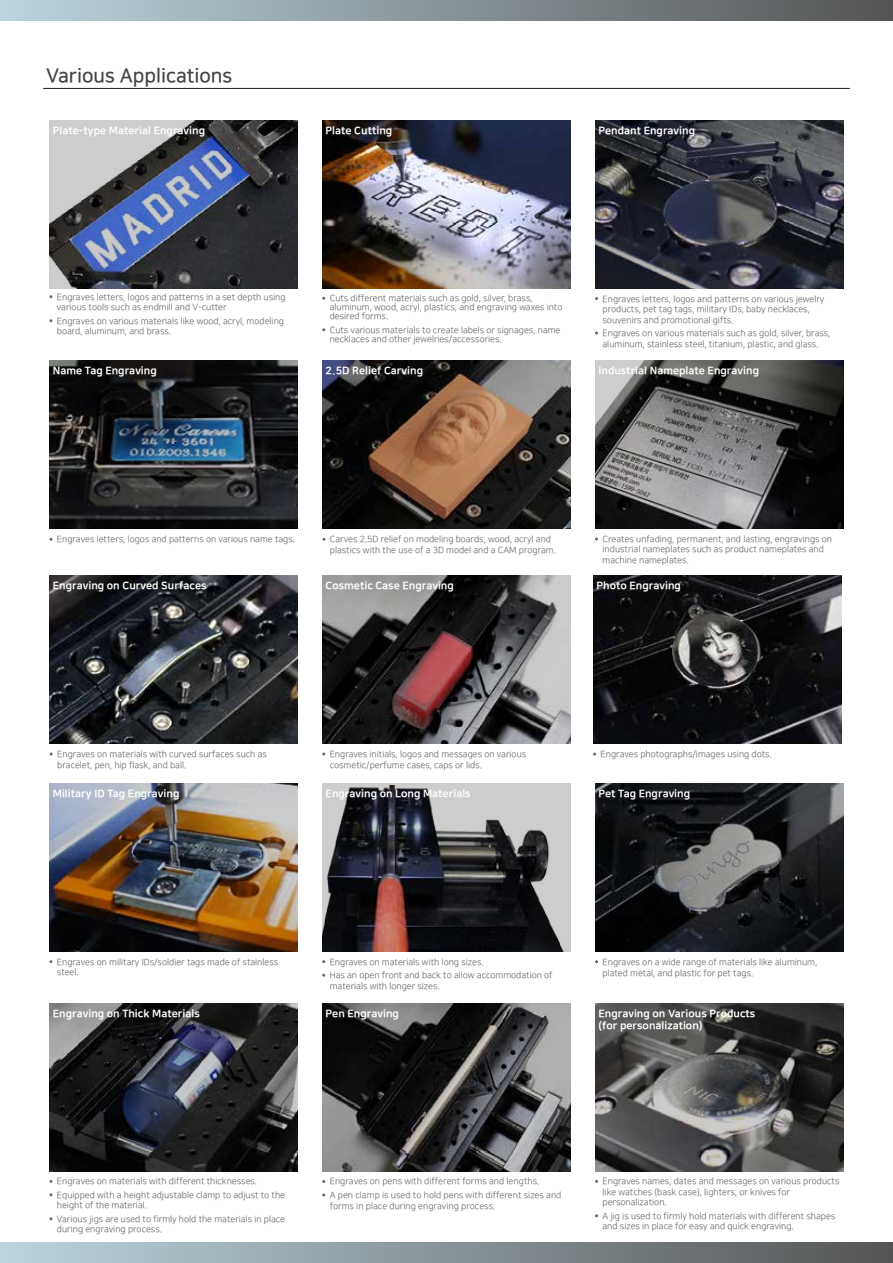
<style>
.page{position:relative;width:893px;height:1263px;background:#fff}
.page>*{position:absolute;margin:0;border:0;box-sizing:border-box;transform-origin:0 0}
.t1{font:19.5px "Nanum Square B";color:#414344}
.t2{font:10.5px/12.6px "Nanum Square OTFEB";color:#fff}
.t3{font:9px/10.5px "Nanum Square OTFR";color:#6b6b6b}
</style>
<div class="page">
<div style="left:0;top:0;width:893px;height:20px;background:linear-gradient(to right,#bcd4de,#545454)"></div>
<div style="left:0;top:1243px;width:893px;height:20px;background:linear-gradient(to right,#bcd4de,#545454)"></div>
<hr style="left:43px;top:88px;width:807px;height:1px;background:#1e1e1e">
<svg style="left:595px;top:120px;width:248px;height:168px;background:#353740"></svg>
<svg style="left:322px;top:361px;width:249px;height:168px;background:#4c3c31"></svg>
<img style="left:49px;top:361px;width:249px;height:168px">
<svg style="left:322px;top:783px;width:249px;height:168px;background:#565255"></svg>
<img style="left:49px;top:576px;width:249px;height:168px">
<svg style="left:322px;top:576px;width:249px;height:168px;background:#595152"></svg>
<svg style="left:595px;top:1003px;width:248px;height:168px;background:#4e4e4e"></svg>
<img style="left:49px;top:783px;width:249px;height:168px">
<svg style="left:595px;top:361px;width:248px;height:168px;background:#565656"></svg>
<img style="left:322px;top:120px;width:249px;height:168px">
<svg style="left:49px;top:120px;width:249px;height:168px;background:#585f70"></svg>
<img style="left:593px;top:576px;width:249px;height:168px">
<svg style="left:595px;top:783px;width:248px;height:168px;background:#27282a"></svg>
<svg style="left:322px;top:1003px;width:249px;height:168px;background:#444"></svg>
<svg style="left:49px;top:1003px;width:249px;height:168px;background:#2c2d31"></svg>
<h1 class="t1" style="left:46px;top:65px;width:188px">Various Applications</h1>
<p class="t2" style="left:53px;top:124px;width:154px">Plate-type Material Engraving</p>
<p class="t2" style="left:326px;top:124px;width:68px">Plate Cutting</p>
<p class="t2" style="left:598px;top:124px;width:98px">Pendant Engraving</p>
<p class="t3" style="left:57px;top:292px;width:230px">Engraves letters, logos and patterns in a set depth using various tools such as endmill and V-cutter</p>
<p class="t3" style="left:57px;top:316px;width:229px">Engraves on various materials like wood, acryl, modeling board, aluminum, and brass.</p>
<p class="t2" style="left:53px;top:365px;width:106px">Name Tag Engraving</p>
<p class="t3" style="left:330px;top:294px;width:234px;line-height:9px">Cuts different materials such as gold, silver, brass, aluminum, wood, acryl, plastics, and engraving waxes into desired forms.</p>
<p class="t3" style="left:330px;top:326px;width:232px;line-height:9px">Cuts various materials to create labels or signages, name necklaces and other jewelries/accessories.</p>
<p class="t2" style="left:326px;top:365px;width:99px">2.5D Relief Carving</p>
<p class="t3" style="left:603px;top:294px;width:223px">Engraves letters, logos and patterns on various jewelry products, pet tag tags, military IDs, baby necklaces, souvenirs and promotional gifts.</p>
<p class="t3" style="left:603px;top:328px;width:229px">Engraves on various materials such as gold, silver, brass, aluminum, stainless steel, titanium, plastic, and glass.</p>
<p class="t2" style="left:598px;top:365px;width:162px">Industrial Nameplate Engraving</p>
<p class="t3" style="left:57px;top:534px;width:240px">Engraves letters, logos and patterns on various name tags.</p>
<p class="t2" style="left:53px;top:580px;width:155px">Engraving on Curved Surfaces</p>
<p class="t3" style="left:330px;top:534px;width:227px">Carves 2.5D relief on modeling boards, wood, acryl and plastics with the use of a 3D model and a CAM program.</p>
<p class="t2" style="left:326px;top:580px;width:130px">Cosmetic Case Engraving</p>
<p class="t3" style="left:603px;top:534px;width:231px">Creates unfading, permanent, and lasting, engravings on industrial nameplates such as product nameplates and machine nameplates.</p>
<p class="t2" style="left:597px;top:580px;width:86px">Photo Engraving</p>
<p class="t3" style="left:57px;top:749px;width:211px">Engraves on materials with curved surfaces such as bracelet, pen, hip flask, and ball.</p>
<p class="t2" style="left:53px;top:788px;width:128px">Military ID Tag Engraving</p>
<p class="t3" style="left:330px;top:749px;width:198px">Engraves initials, logos and messages on various cosmetic/perfume cases, caps or lids.</p>
<p class="t2" style="left:326px;top:788px;width:146px">Engraving on Long Materials</p>
<p class="t3" style="left:601px;top:749px;width:173px">Engraves photographs/images using dots.</p>
<p class="t2" style="left:598px;top:788px;width:93px">Pet Tag Engraving</p>
<p class="t3" style="left:57px;top:957px;width:223px">Engraves on military IDs/soldier tags made of stainless steel.</p>
<p class="t3" style="left:330px;top:955px;width:224px;line-height:13.5px">Engraves on materials with long sizes.<br>Has an open front and back to allow accommodation of</p>
<p class="t3" style="left:330px;top:981px;width:111px">materials with longer sizes.</p>
<p class="t3" style="left:603px;top:957px;width:216px">Engraves on a wide range of materials like aluminum, plated metal, and plastic for pet tags.</p>
<p class="t2" style="left:53px;top:1007px;width:148px">Engraving on Thick Materials</p>
<p class="t2" style="left:326px;top:1007px;width:75px">Pen Engraving</p>
<p class="t2" style="left:598px;top:1007px;width:158px">Engraving on Various Products (for personalization)</p>
<p class="t3" style="left:57px;top:1175px;width:230px;line-height:13.5px">Engraves on materials with different thicknesses.<br>Equipped with a height adjustable clamp to adjust to the</p>
<p class="t3" style="left:57px;top:1199px;width:230px;line-height:13.5px">height of the material.<br>Various jigs are used to firmly hold the materials in place</p>
<p class="t3" style="left:57px;top:1224px;width:107px">during engraving process.</p>
<p class="t3" style="left:330px;top:1175px;width:233px;line-height:13.5px">Engraves on pens with different forms and lengths.<br>A pen clamp is used to hold pens with different sizes and</p>
<p class="t3" style="left:330px;top:1201px;width:167px">forms in place during engraving process.</p>
<p class="t3" style="left:603px;top:1176px;width:238px">Engraves names, dates and messages on various products like watches (bask case), lighters, or knives for personalization.</p>
<p class="t3" style="left:603px;top:1211px;width:234px">A jig is used to firmly hold materials with different shapes and sizes in place for easy and quick engraving.</p>
</div>
